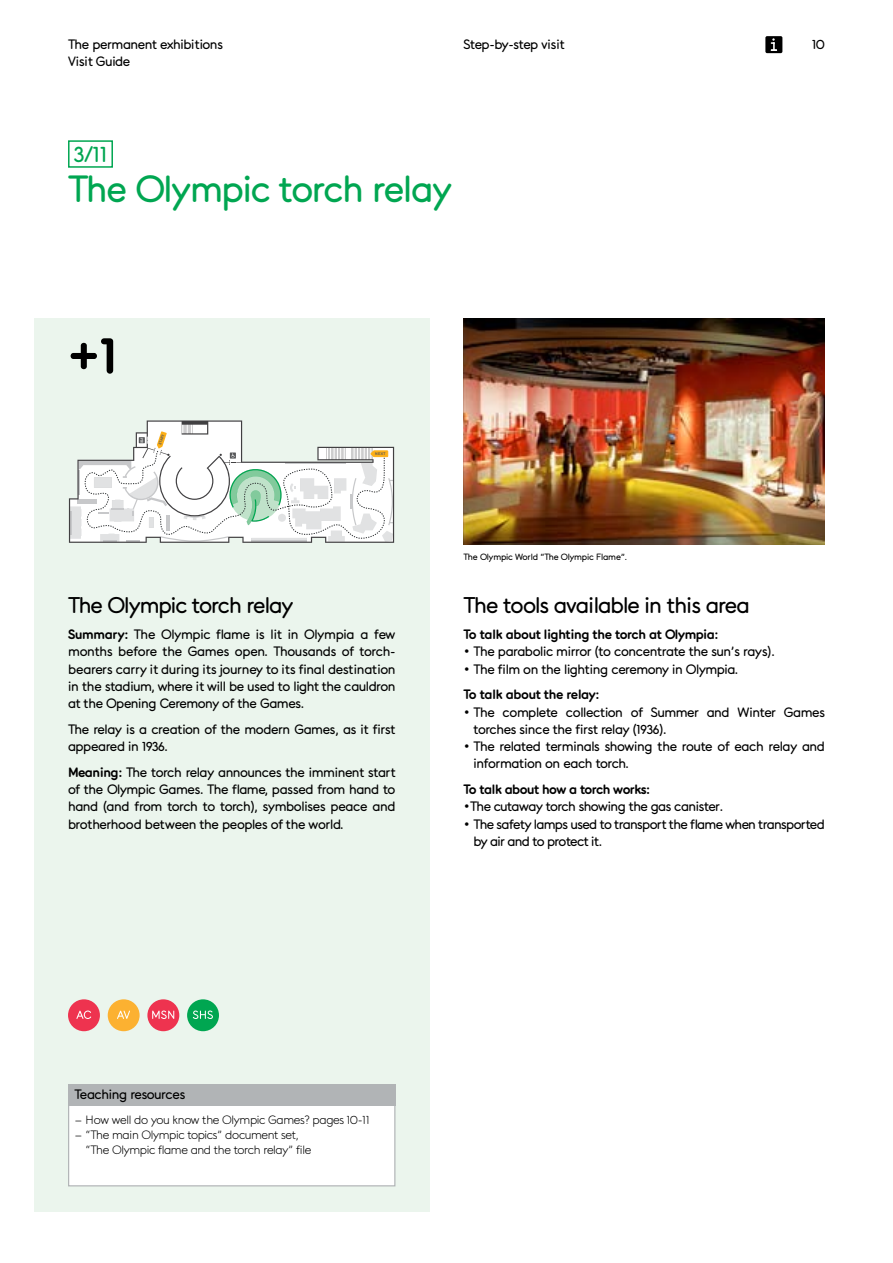
<style>
.page{position:relative;width:893px;height:1263px;background:#fff}
.page>*{position:absolute;margin:0;border:0;box-sizing:border-box;transform-origin:0 0}
.t1{font:700 52.5px "TOM";color:#000}
.t2{font:37.5px "TOM";letter-spacing:-.03em;color:#00a651}
.t3{font:22.5px "TOM";letter-spacing:-.04em;color:#000}
.t4{font:22.5px "TOM";color:#00a651}
.t5{font:13.5px/17.2px "TOM";letter-spacing:-.025em;color:#000}
.t6{font:700 13.5px "TOM";letter-spacing:-.03em;color:#000}
.t7{font:300 12px/15px "TOM";letter-spacing:-.03em;color:#000}
.t8{font:9px "TOM";letter-spacing:-.02em;color:#000}
.t9{font:700 3.9px "TOM";color:#58595b}
.s1{font-weight:700}
</style>
<div class="page">
<div style="left:765px;top:36px;width:17px;height:17px;background:#000;border-radius:2px"></div>
<svg style="left:771px;top:38px;width:6px;height:13px"></svg>
<div style="left:34px;top:319px;width:395px;height:893px;background:#ebf5ed"></div>
<img style="left:463px;top:319px;width:362px;height:225px">
<div style="left:68px;top:140px;width:45px;height:28px;border:2px solid #00a651"></div>
<div style="left:68px;top:999px;width:32px;height:32px;background:#ee334f;border-radius:50%"></div>
<svg style="left:76px;top:1010px;width:15px;height:9px"></svg>
<div style="left:108px;top:999px;width:32px;height:32px;background:#fcb131;border-radius:50%"></div>
<svg style="left:117px;top:1010px;width:13px;height:9px"></svg>
<div style="left:69px;top:1085px;width:326px;height:101px;background:#fff"></div>
<div style="left:68px;top:1084px;width:327px;height:102px;border:1px solid #b1b4b6"></div>
<div style="left:68px;top:1084px;width:327px;height:22px;background:#b1b4b6"></div>
<div style="left:147px;top:999px;width:32px;height:32px;background:#ee334f;border-radius:50%"></div>
<svg style="left:152px;top:1010px;width:22px;height:9px"></svg>
<div style="left:187px;top:999px;width:32px;height:32px;background:#00a651;border-radius:50%"></div>
<svg style="left:193px;top:1010px;width:20px;height:9px"></svg>
<svg style="left:69px;top:420px;width:325px;height:123px"></svg>
<p class="t5" style="left:68px;top:35px;width:156px">The permanent exhibitions</p>
<p class="t5" style="left:463px;top:35px;width:103px">Step-by-step visit</p>
<p class="t5" style="left:812px;top:35px;width:14px">10</p>
<p class="t5" style="left:68px;top:52px;width:64px">Visit Guide</p>
<h3 class="t4" style="left:74px;top:139px;width:35px">3/11</h3>
<h2 class="t2" style="left:68px;top:164px;width:385px">The Olympic torch relay</h2>
<h1 class="t1" style="left:68px;top:319px;width:51px">+1</h1>
<p class="t9" style="left:157px;top:444px;width:13px;rotate:-72deg">START</p>
<p class="t9" style="left:375px;top:451px;width:12px">NEXT</p>
<h3 class="t3" style="left:68px;top:590px;width:227px">The Olympic torch relay</h3>
<p class="t5" style="left:68px;top:625px;width:329px;text-align:justify"><span class="s1">Summary:</span> The Olympic flame is lit in Olympia a few months before the Games open. Thousands of torch&shy;bearers carry it during its journey to its final destination in the stadium, where it will be used to light the cauldron at the Opening Ceremony of the Games.</p>
<p class="t5" style="left:68px;top:720px;width:329px">The relay is a creation of the modern Games, as it first appeared in 1936.</p>
<p class="t5" style="left:68px;top:763px;width:329px;text-align:justify"><span class="s1">Meaning:</span> The torch relay announces the imminent start of the Olympic Games. The flame, passed from hand to hand (and from torch to torch), symbolises peace and brotherhood between the peoples of the world.</p>
<p class="t8" style="left:463px;top:551px;width:165px">The Olympic World “The Olympic Flame”.</p>
<h3 class="t3" style="left:463px;top:590px;width:288px">The tools available in this area</h3>
<p class="t6" style="left:463px;top:625px;width:256px">To talk about lighting the torch at Olympia:</p>
<p class="t5" style="left:463px;top:642px;width:313px">• The parabolic mirror (to concentrate the sun’s rays).</p>
<p class="t5" style="left:463px;top:660px;width:276px">• The film on the lighting ceremony in Olympia.</p>
<p class="t6" style="left:463px;top:685px;width:137px">To talk about the relay:</p>
<p class="t5" style="left:473px;top:703px;width:353px;text-indent:-10px">• The complete collection of Summer and Winter Games torches since the first relay (1936).</p>
<p class="t5" style="left:473px;top:737px;width:353px;text-indent:-10px">• The related terminals showing the route of each relay and information on each torch.</p>
<p class="t6" style="left:463px;top:780px;width:188px">To talk about how a torch works:</p>
<p class="t5" style="left:463px;top:797px;width:261px">•The cutaway torch showing the gas canister.</p>
<p class="t5" style="left:473px;top:815px;width:353px;text-indent:-10px">• The safety lamps used to transport the flame when transported by air and to protect it.</p>
<p class="t5" style="left:74px;top:1085px;width:112px">Teaching resources</p>
<p class="t7" style="left:76px;top:1112px;width:295px">– How well do you know the Olympic Games? pages 10-11</p>
<p class="t7" style="left:86px;top:1127px;width:227px;text-indent:-10px">– “The main Olympic topics” document set, “The Olympic flame and the torch relay” file</p>
</div>
